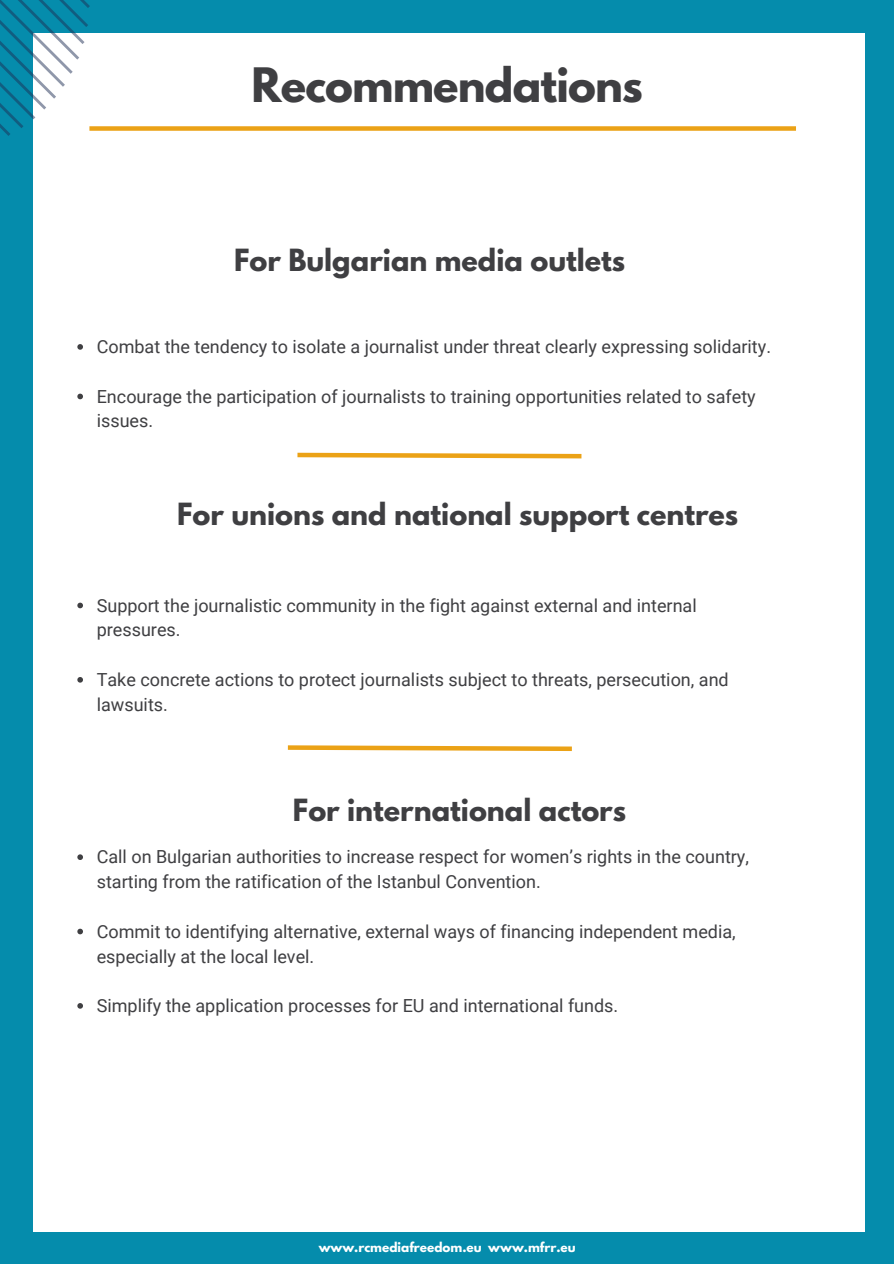
<style>
.page{position:relative;width:894px;height:1264px;background:#fff}
.page>*{position:absolute;margin:0;border:0;box-sizing:border-box;transform-origin:0 0}
.t1{font:700 42px "League Spartan";letter-spacing:-.02em;color:#3f3f42}
.t2{font:700 27.15px "League Spartan";color:#3f3f42}
.t3{font:18px/24.8px "Roboto";color:#3f3f42}
.t4{font:700 12px "League Spartan";color:#fff}
</style>
<div class="page">
<div style="left:0;top:0;width:893px;height:1263px;background:#058cac"></div>
<div style="left:34px;top:33px;width:830px;height:1198px;background:#fff"></div>
<svg style="left:0;top:0;width:90px;height:136px"></svg>
<div style="left:89px;top:126px;width:706px;height:5px;background:#eba216"></div>
<svg style="left:77px;top:344px;width:6px;height:6px"></svg>
<svg style="left:77px;top:393px;width:6px;height:6px"></svg>
<svg style="left:77px;top:602px;width:6px;height:6px"></svg>
<svg style="left:77px;top:677px;width:6px;height:5px"></svg>
<svg style="left:77px;top:854px;width:6px;height:6px"></svg>
<svg style="left:77px;top:928px;width:6px;height:6px"></svg>
<svg style="left:77px;top:1003px;width:6px;height:5px"></svg>
<svg style="left:297px;top:452px;width:285px;height:7px"></svg>
<svg style="left:287px;top:745px;width:285px;height:6px"></svg>
<p class="t1" style="left:251px;top:65px;width:392px">Recommendations</p>
<p class="t2" style="left:234px;top:246px;width:392px">For Bulgarian media outlets</p>
<p class="t3" style="left:97px;top:334px;width:675px">Combat the tendency to isolate a journalist under threat clearly expressing solidarity.</p>
<p class="t3" style="left:97px;top:384px;width:660px">Encourage the participation of journalists to training opportunities related to safety issues.</p>
<p class="t2" style="left:177px;top:501px;width:562px">For unions and national support centres</p>
<p class="t3" style="left:97px;top:593px;width:601px">Support the journalistic community in the fight against external and internal pressures.</p>
<p class="t3" style="left:97px;top:667px;width:633px">Take concrete actions to protect journalists subject to threats, persecution, and lawsuits.</p>
<p class="t2" style="left:293px;top:797px;width:334px">For international actors</p>
<p class="t3" style="left:97px;top:844px;width:653px">Call on Bulgarian authorities to increase respect for women’s rights in the country, starting from the ratification of the Istanbul Convention.</p>
<p class="t3" style="left:97px;top:919px;width:640px">Commit to identifying alternative, external ways of financing independent media, especially at the local level.</p>
<p class="t3" style="left:97px;top:993px;width:523px">Simplify the application processes for EU and international funds.</p>
<p class="t4" style="left:318px;top:1241px;width:258px">www.rcmediafreedom.eu www.mfrr.eu</p>
</div>
